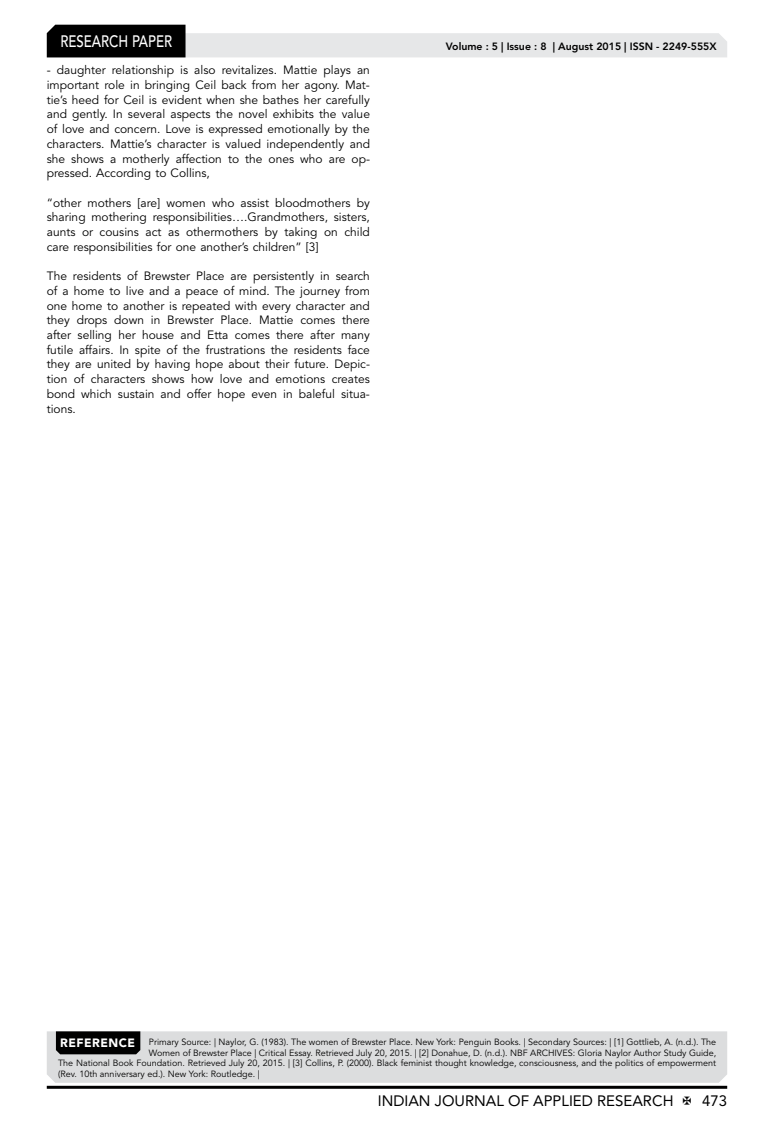
<style>
.page{position:relative;width:774px;height:1136px;background:#fff}
.page>*{position:absolute;margin:0;border:0;box-sizing:border-box;transform-origin:0 0}
.t1{font:500 16.5px "Avenir LT Std";color:#fff;scale:.8 1}
.t2{font:15px "Avenir LT Std";color:#000}
.t3{font:12px/14.7px "Avenir LT Std";color:#000;text-align:justify}
.t4{font:800 10.5px "Avenir LT Std";color:#000}
.t5{font:9px "Avenir LT Std";color:#000}
.s1{font-weight:900;font-size:12px;color:#fff}
</style>
<div class="page">
<hr style="left:47px;top:1085px;width:680px;height:3px;background:#000">
<svg style="left:47px;top:25px;width:680px;height:32px"></svg>
<svg style="left:47px;top:1031px;width:680px;height:51px;background:#d0d1d2"></svg>
<h1 class="t1" style="left:60px;top:32px;width:139px">RESEARCH PAPER</h1>
<p class="t3" style="left:47px;top:63px;width:325px">- daughter relationship is also revitalizes. Mattie plays an important role in bringing Ceil back from her agony. Mat&shy;tie’s heed for Ceil is evident when she bathes her carefully and gently. In several aspects the novel exhibits the value of love and concern. Love is expressed emotionally by the characters. Mattie’s character is valued independently and she shows a motherly affection to the ones who are op&shy;pressed. According to Collins,</p>
<p class="t3" style="left:47px;top:195px;width:325px">“other mothers [are] women who assist bloodmothers by sharing mothering responsibilities….Grandmothers, sisters, aunts or cousins act as othermothers by taking on child care responsibilities for one another’s children” [3]</p>
<p class="t3" style="left:47px;top:269px;width:325px">The residents of Brewster Place are persistently in search of a home to live and a peace of mind. The journey from one home to another is repeated with every character and they drops down in Brewster Place. Mattie comes there after selling her house and Etta comes there after many futile affairs. In spite of the frustrations the residents face they are united by having hope about their future. Depic&shy;tion of characters shows how love and emotions creates bond which sustain and offer hope even in baleful situa&shy;tions.</p>
<p class="t4" style="left:446px;top:41px;width:272px">Volume : 5 | Issue : 8 | August 2015 | ISSN - 2249-555X</p>
<p class="t5" style="left:60px;top:1036px;width:658px"><span class="s1">REFERENCE</span> Primary Source: | Naylor, G. (1983). The women of Brewster Place. New York: Penguin Books. | Secondary Sources: | [1] Gottlieb, A. (n.d.). The</p>
<p class="t5" style="left:149px;top:1047px;width:569px">Women of Brewster Place | Critical Essay. Retrieved July 20, 2015. | [2] Donahue, D. (n.d.). NBF ARCHIVES: Gloria Naylor Author Study Guide,</p>
<p class="t5" style="left:58px;top:1057px;width:659px">The National Book Foundation. Retrieved July 20, 2015. | [3] Collins, P. (2000). Black feminist thought knowledge, consciousness, and the politics of empowerment</p>
<p class="t5" style="left:58px;top:1068px;width:203px">(Rev. 10th anniversary ed.). New York: Routledge. |</p>
<p class="t2" style="left:378px;top:1091px;width:297px">INDIAN JOURNAL OF APPLIED RESEARCH</p>
<p class="t2" style="left:702px;top:1091px;width:27px">473</p>
</div>
